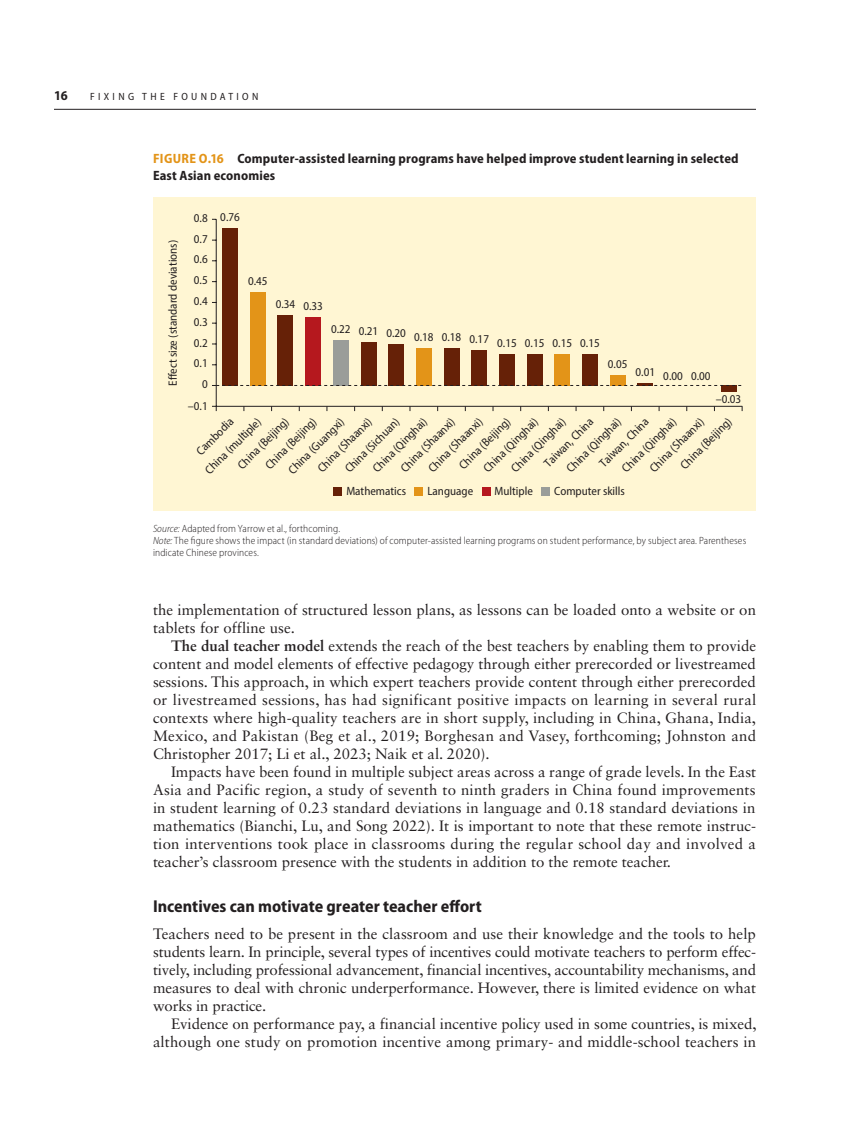
<style>
.page{position:relative;width:864px;height:1134px;background:#fff}
.page>*{position:absolute;margin:0;border:0;box-sizing:border-box;transform-origin:0 0}
.B_head{font:700 semi-condensed 17.25px "Myriad Pro";color:#231f20}
.Body_text_next{font:15px/18px "Sabon LT Std";letter-spacing:.005em;color:#231f20;text-align:justify}
.Body_text_first{font:15px/18px "Sabon LT Std";letter-spacing:-.005em;color:#231f20;text-align:justify}
.Figure_title{font:700 semi-condensed 13.5px/16.5px "Myriad Pro";letter-spacing:.01em;color:#231f20}
.t1{font:semi-condensed 12px "Myriad Pro";color:#231f20}
.Table_sourceline__-F{font:300 semi-condensed 10.5px/12px "Myriad Pro";letter-spacing:.01em;color:#231f20}
.t2{font:semi-condensed 10.5px "Myriad Pro";letter-spacing:.32em;color:#231f20}
.s1{color:#e39418}
.s2{font-style:italic}
.s3{font-weight:700}
</style>
<div class="page">
<hr style="left:54px;top:109px;width:702px;height:1px;background:#231f20">
<div style="left:153px;top:198px;width:603px;height:313px;background:#fff6d3"></div>
<div style="left:334px;top:488px;width:8px;height:8px;background:#662107"></div>
<div style="left:415px;top:488px;width:8px;height:8px;background:#e39418"></div>
<div style="left:482px;top:488px;width:8px;height:8px;background:#b5181e"></div>
<div style="left:541px;top:488px;width:9px;height:8px;background:#9a9d99"></div>
<hr style="left:216px;top:219px;width:1px;height:187px;background:#231f20">
<hr style="left:216px;top:406px;width:526px;height:1px;background:#231f20">
<svg style="left:212px;top:406px;width:5px;height:5px"></svg>
<div style="left:250px;top:292px;width:16px;height:94px;background:#e39418"></div>
<div style="left:305px;top:317px;width:16px;height:69px;background:#b5181e"></div>
<div style="left:333px;top:340px;width:16px;height:46px;background:#9a9d99"></div>
<div style="left:416px;top:348px;width:16px;height:38px;background:#e39418"></div>
<div style="left:554px;top:354px;width:16px;height:32px;background:#e39418"></div>
<div style="left:610px;top:375px;width:16px;height:11px;background:#e39418"></div>
<div style="left:721px;top:386px;width:15px;height:6px;background:#662107"></div>
<div style="left:582px;top:354px;width:16px;height:32px;background:#662107"></div>
<div style="left:527px;top:354px;width:16px;height:32px;background:#662107"></div>
<div style="left:499px;top:354px;width:16px;height:32px;background:#662107"></div>
<div style="left:471px;top:350px;width:16px;height:36px;background:#662107"></div>
<div style="left:444px;top:348px;width:16px;height:38px;background:#662107"></div>
<div style="left:388px;top:344px;width:16px;height:42px;background:#662107"></div>
<div style="left:361px;top:342px;width:15px;height:44px;background:#662107"></div>
<div style="left:278px;top:315px;width:15px;height:71px;background:#662107"></div>
<div style="left:222px;top:228px;width:16px;height:158px;background:#662107"></div>
<svg style="left:212px;top:384px;width:530px;height:2px"></svg>
<p class="Figure_title" style="left:54px;top:87px;width:15px">16</p>
<p class="t2" style="left:90px;top:90px;width:170px">FIXING THE FOUNDATION</p>
<p class="Figure_title" style="left:153px;top:150px;width:587px"><span class="s1">FIGURE O.16</span> Computer-assisted learning programs have helped improve student learning in selected<br>East Asian economies</p>
<p class="t1" style="left:165px;top:386px;width:147px;rotate:-90deg">E ect size (standard deviations)</p>
<p class="t1" style="left:194px;top:210px;width:15px">0.8</p>
<p class="t1" style="left:194px;top:231px;width:15px">0.7</p>
<p class="t1" style="left:194px;top:252px;width:15px">0.6</p>
<p class="t1" style="left:194px;top:273px;width:15px">0.5</p>
<p class="t1" style="left:194px;top:294px;width:15px">0.4</p>
<p class="t1" style="left:194px;top:314px;width:15px">0.3</p>
<p class="t1" style="left:194px;top:335px;width:15px">0.2</p>
<p class="t1" style="left:194px;top:356px;width:15px">0.1</p>
<p class="t1" style="left:202px;top:377px;width:7px">0</p>
<p class="t1" style="left:188px;top:398px;width:21px">–0.1</p>
<p class="t1" style="left:220px;top:209px;width:21px">0.76</p>
<p class="t1" style="left:248px;top:274px;width:21px">0.45</p>
<p class="t1" style="left:276px;top:297px;width:49px">0.34 0.33</p>
<p class="t1" style="left:331px;top:331px;width:270px">0.22 0.21 0.20 0.18 0.18 0.17 0.15 0.15 0.15 0.15</p>
<p class="t1" style="left:608px;top:357px;width:21px">0.05</p>
<p class="t1" style="left:636px;top:369px;width:76px">0.01 0.00 0.00</p>
<p class="t1" style="left:716px;top:392px;width:27px">–0.03</p>
<p class="t1" style="left:202px;top:467px;width:76px;rotate:-45deg">China (multiple)</p>
<p class="t1" style="left:234px;top:462px;width:69px;rotate:-45deg">China (Beijing)</p>
<p class="t1" style="left:262px;top:462px;width:69px;rotate:-45deg">China (Beijing)</p>
<p class="t1" style="left:342px;top:465px;width:73px;rotate:-45deg">China (Sichuan)</p>
<p class="t1" style="left:370px;top:465px;width:73px;rotate:-45deg">China (Qinghai)</p>
<p class="t1" style="left:480px;top:465px;width:73px;rotate:-45deg">China (Qinghai)</p>
<p class="t1" style="left:285px;top:467px;width:75px;rotate:-45deg">China (Guangxi)</p>
<p class="t1" style="left:314px;top:465px;width:73px;rotate:-45deg">China (Shaanxi)</p>
<p class="t1" style="left:397px;top:465px;width:73px;rotate:-45deg">China (Shaanxi)</p>
<p class="t1" style="left:425px;top:465px;width:73px;rotate:-45deg">China (Shaanxi)</p>
<p class="t1" style="left:456px;top:462px;width:69px;rotate:-45deg">China (Beijing)</p>
<p class="t1" style="left:508px;top:465px;width:73px;rotate:-45deg">China (Qinghai)</p>
<p class="t1" style="left:563px;top:465px;width:73px;rotate:-45deg">China (Qinghai)</p>
<p class="t1" style="left:619px;top:465px;width:73px;rotate:-45deg">China (Qinghai)</p>
<p class="t1" style="left:646px;top:465px;width:73px;rotate:-45deg">China (Shaanxi)</p>
<p class="t1" style="left:677px;top:462px;width:69px;rotate:-45deg">China (Beijing)</p>
<p class="t1" style="left:193px;top:448px;width:49px;rotate:-45deg">Cambodia</p>
<p class="t1" style="left:541px;top:460px;width:66px;rotate:-45deg">Taiwan, China</p>
<p class="t1" style="left:596px;top:460px;width:66px;rotate:-45deg">Taiwan, China</p>
<p class="t1" style="left:346px;top:484px;width:61px">Mathematics</p>
<p class="t1" style="left:427px;top:484px;width:47px">Language</p>
<p class="t1" style="left:495px;top:484px;width:40px">Multiple</p>
<p class="t1" style="left:554px;top:484px;width:72px">Computer skills</p>
<p class="Table_sourceline__-F" style="left:153px;top:522px;width:189px"><span class="s2">Source:</span> Adapted from Yarrow et al., forthcoming.</p>
<p class="Table_sourceline__-F" style="left:153px;top:534px;width:595px"><span class="s2">Note:</span> The figure shows the impact (in standard deviations) of computer-assisted learning programs on student performance, by subject area. Parentheses indicate Chinese provinces.</p>
<p class="Body_text_next" style="left:153px;top:600px;width:605px">the implementation of structured lesson plans, as lessons can be loaded onto a website or on tablets for offline use.</p>
<p class="Body_text_next" style="left:153px;top:636px;width:605px;text-indent:18px"><span class="s3">The dual teacher model</span> extends the reach of the best teachers by enabling them to provide content and model elements of effective pedagogy through either prerecorded or livestreamed sessions. This approach, in which expert teachers provide content through either prerecorded or livestreamed sessions, has had significant positive impacts on learning in several rural contexts where high-quality teachers are in short supply, including in China, Ghana, India, Mexico, and Pakistan (Beg et al., 2019; Borghesan and Vasey, forthcoming; Johnston and Christopher 2017; Li et al., 2023; Naik et al. 2020).</p>
<p class="Body_text_next" style="left:153px;top:762px;width:605px;text-indent:18px">Impacts have been found in multiple subject areas across a range of grade levels. In the East Asia and Pacific region, a study of seventh to ninth graders in China found improvements in student learning of 0.23 standard deviations in language and 0.18 standard deviations in mathematics (Bianchi, Lu, and Song 2022). It is important to note that these remote instruc&shy;tion interventions took place in classrooms during the regular school day and involved a teacher’s classroom presence with the students in addition to the remote teacher.</p>
<p class="B_head" style="left:153px;top:895px;width:330px">Incentives can motivate greater teacher effort</p>
<p class="Body_text_first" style="left:153px;top:924px;width:605px">Teachers need to be present in the classroom and use their knowledge and the tools to help students learn. In principle, several types of incentives could motivate teachers to perform effec&shy;tively, including professional advancement, financial incentives, accountability mechanisms, and measures to deal with chronic underperformance. However, there is limited evidence on what works in practice.</p>
<p class="Body_text_next" style="left:153px;top:1014px;width:605px;text-align:right">Evidence on performance pay, a financial incentive policy used in some countries, is mixed, although one study on promotion incentive among primary- and middle-school teachers in</p>
</div>
